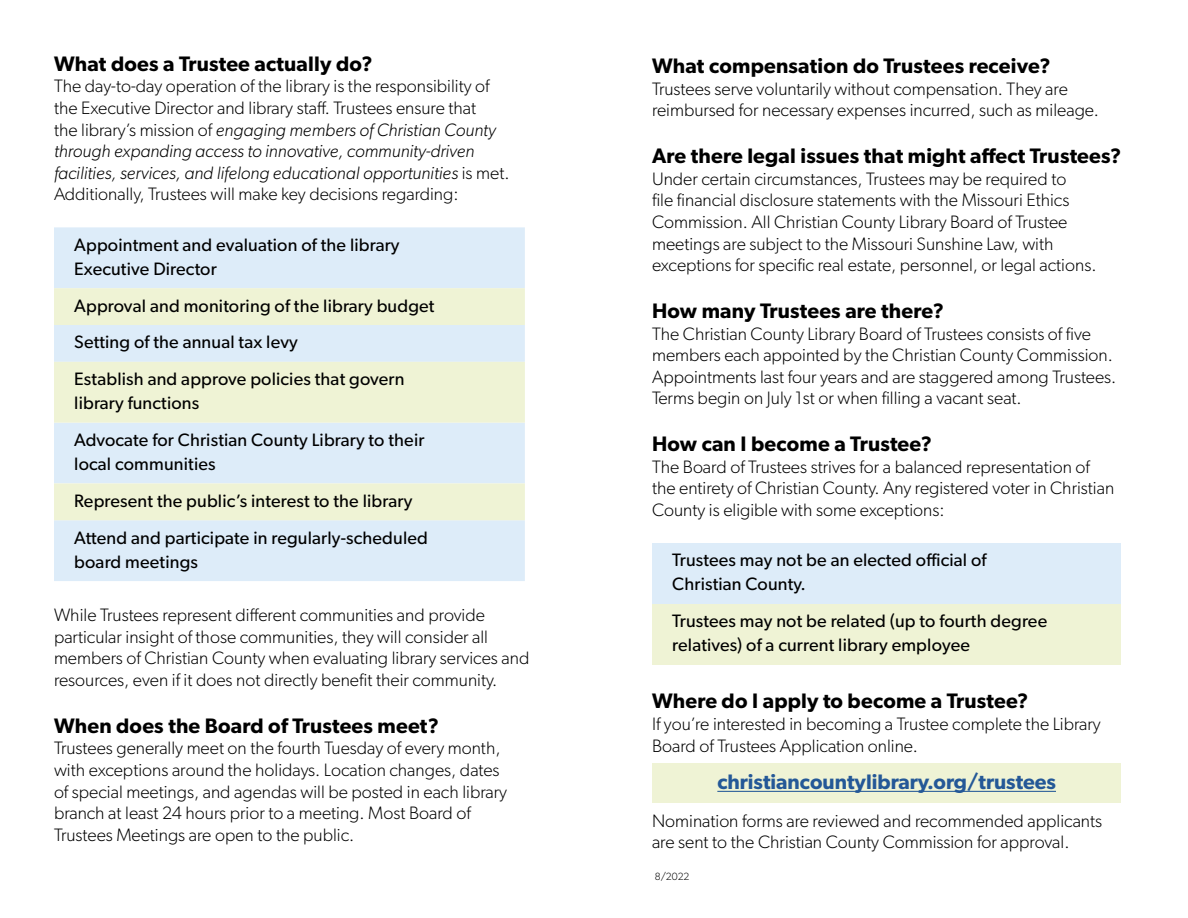
<style>
.page{position:relative;width:1188px;height:918px;background:#fff}
.page>*{position:absolute;margin:0;border:0;box-sizing:border-box;transform-origin:0 0}
.t1{font:600 21px "Gibson";letter-spacing:.01em;color:#000}
.t2{font:600 21px "Gibson";color:#245897}
.t3{font:300 18px/21.6px "Gibson";color:#000}
.t4{font:18px/36.8px "Gibson";letter-spacing:.01em;color:#000}
.t5{font:300 10.5px "Gibson";color:#000}
.s1{font-style:italic}
</style>
<div class="page">
<div style="left:652px;top:764px;width:469px;height:39px;background:#eff3d5"></div>
<div style="left:54px;top:227px;width:471px;height:354px;background:#ddecf9"></div>
<svg style="left:54px;top:288px;width:471px;height:232px;background:#e7f0e4"></svg>
<div style="left:652px;top:543px;width:468px;height:61px;background:#ddecf9"></div>
<div style="left:652px;top:604px;width:468px;height:61px;background:#eff3d5"></div>
<hr style="left:717px;top:791px;width:339px;height:1px;background:#245897">
<p class="t1" style="left:54px;top:51px;width:320px">What does a Trustee actually do?</p>
<p class="t3" style="left:54px;top:75px;width:457px">The day-to-day operation of the library is the responsibility of the Executive Director and library staff. Trustees ensure that<br>the library’s mission of <span class="s1">engaging members of Christian County through expanding access to innovative, community-driven facilities, services, and lifelong educational opportunities</span> is met.<br>Additionally, Trustees will make key decisions regarding:</p>
<p class="t4" style="left:74px;top:232px;width:327px;line-height:24px">Appointment and evaluation of the library<br>Executive Director</p>
<p class="t4" style="left:74px;top:287px;width:362px">Approval and monitoring of the library budget<br>Setting of the annual tax levy<br>Establish and approve policies that govern</p>
<p class="t4" style="left:74px;top:384px;width:352px">library functions<br>Advocate for Christian County Library to their</p>
<p class="t4" style="left:74px;top:445px;width:355px">local communities<br>Represent the public’s interest to the library<br>Attend and participate in regularly-scheduled</p>
<p class="t4" style="left:74px;top:543px;width:125px">board meetings</p>
<p class="t3" style="left:54px;top:604px;width:477px">While Trustees represent different communities and provide particular insight of those communities, they will consider all members of Christian County when evaluating library services and resources, even if it does not directly benefit their community.</p>
<p class="t1" style="left:54px;top:713px;width:386px">When does the Board of Trustees meet?</p>
<p class="t3" style="left:54px;top:737px;width:454px">Trustees generally meet on the fourth Tuesday of every month, with exceptions around the holidays. Location changes, dates of special meetings, and agendas will be posted in each library branch at least 24 hours prior to a meeting. Most Board of Trustees Meetings are open to the public.</p>
<p class="t1" style="left:652px;top:53px;width:400px">What compensation do Trustees receive?</p>
<p class="t3" style="left:652px;top:78px;width:449px">Trustees serve voluntarily without compensation. They are reimbursed for necessary expenses incurred, such as mileage.</p>
<p class="t1" style="left:652px;top:143px;width:471px">Are there legal issues that might affect Trustees?</p>
<p class="t3" style="left:652px;top:168px;width:446px">Under certain circumstances, Trustees may be required to<br>file financial disclosure statements with the Missouri Ethics Commission. All Christian County Library Board of Trustee meetings are subject to the Missouri Sunshine Law, with exceptions for specific real estate, personnel, or legal actions.</p>
<p class="t1" style="left:652px;top:298px;width:293px">How many Trustees are there?</p>
<p class="t3" style="left:652px;top:322px;width:466px">The Christian County Library Board of Trustees consists of five members each appointed by the Christian County Commission.<br>Appointments last four years and are staggered among Trustees.<br>Terms begin on July 1st or when filling a vacant seat.</p>
<p class="t1" style="left:652px;top:431px;width:282px">How can I become a Trustee?</p>
<p class="t3" style="left:652px;top:456px;width:464px">The Board of Trustees strives for a balanced representation of the entirety of Christian County. Any registered voter in Christian<br>County is eligible with some exceptions:</p>
<p class="t4" style="left:672px;top:548px;width:316px;line-height:24px">Trustees may not be an elected official of<br>Christian County.</p>
<p class="t4" style="left:672px;top:609px;width:376px;line-height:24px">Trustees may not be related (up to fourth degree relatives) of a current library employee</p>
<p class="t1" style="left:652px;top:689px;width:378px">Where do I apply to become a Trustee?</p>
<p class="t3" style="left:652px;top:713px;width:450px">If you’re interested in becoming a Trustee complete the Library<br>Board of Trustees Application online.</p>
<p class="t2" style="left:717px;top:769px;width:340px">christiancountylibrary.org/trustees</p>
<p class="t3" style="left:652px;top:809px;width:452px">Nomination forms are reviewed and recommended applicants are sent to the Christian County Commission for approval.</p>
<p class="t5" style="left:655px;top:870px;width:36px">8/2022</p>
</div>
